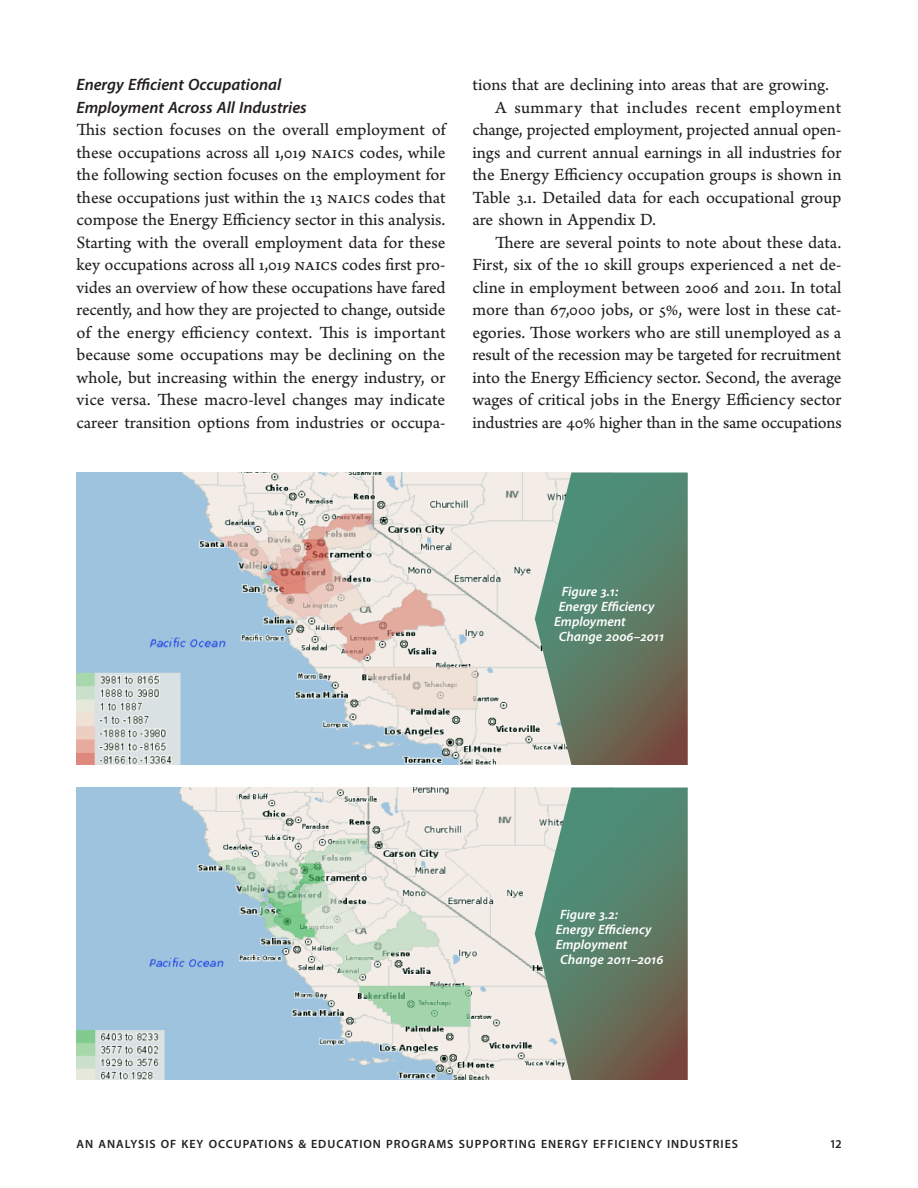
<style>
.page{position:relative;width:918px;height:1188px;background:#fff}
.page>*{position:absolute;margin:0;border:0;box-sizing:border-box;transform-origin:0 0}
.t1{font:18px/22.5px "Arno Pro Sm Text";color:#231f20;text-align:justify}
.Heading_3{font:italic 600 16.5px/22.5px "Myriad Pro";color:#231f20}
.t2{font:italic 600 13.5px "Myriad Pro";color:#fff}
.t3{font:600 12px "Myriad Pro";letter-spacing:.08em;color:#231f20}
</style>
<div class="page">
<svg style="left:76px;top:472px;width:459px;height:293px;background:#c6cfd6"></svg>
<svg style="left:76px;top:788px;width:459px;height:292px;background:#c1d2d8"></svg>
<svg style="left:535px;top:472px;width:153px;height:293px;background:#6d8774"></svg>
<svg style="left:535px;top:788px;width:153px;height:292px;background:#6d8774"></svg>
<p class="Heading_3" style="left:76px;top:73px;width:232px">Energy Efficient Occupational<br>Employment Across All Industries</p>
<p class="t1" style="left:76px;top:119px;width:371px">This section focuses on the overall employment of these occupations across all 1,019 naics codes, while the following section focuses on the employment for these occupations just within the 13 naics codes that compose the Energy Efficiency sector in this analysis.<br>Starting with the overall employment data for these key occupations across all 1,019 naics codes first pro&shy;vides an overview of how these occupations have fared recently, and how they are projected to change, outside of the energy efficiency context. This is important because some occupations may be declining on the whole, but increasing within the energy industry, or vice versa. These macro-level changes may indicate career transition options from industries or occupa-</p>
<p class="t1" style="left:472px;top:74px;width:358px">tions that are declining into areas that are growing.</p>
<p class="t1" style="left:472px;top:97px;width:371px;text-indent:23px">A summary that includes recent employment change, projected employment, projected annual open&shy;ings and current annual earnings in all industries for the Energy Efficiency occupation groups is shown in Table 3.1. Detailed data for each occupational group are shown in Appendix D.</p>
<p class="t1" style="left:472px;top:232px;width:371px;text-indent:22px">There are several points to note about these data.<br>First, six of the 10 skill groups experienced a net de&shy;cline in employment between 2006 and 2011. In total more than 67,000 jobs, or 5%, were lost in these cat&shy;egories. Those workers who are still unemployed as a result of the recession may be targeted for recruitment into the Energy Efficiency sector. Second, the average wages of critical jobs in the Energy Efficiency sector industries are 40% higher than in the same occupations</p>
<p class="t2" style="left:562px;top:583px;width:58px">Figure 3.1:</p>
<p class="t2" style="left:559px;top:598px;width:97px">Energy Efficiency</p>
<p class="t2" style="left:554px;top:613px;width:73px">Employment</p>
<p class="t2" style="left:559px;top:628px;width:107px">Change 2006–2011</p>
<p class="t2" style="left:560px;top:906px;width:59px">Figure 3.2:</p>
<p class="t2" style="left:556px;top:921px;width:97px">Energy Efficiency</p>
<p class="t2" style="left:556px;top:936px;width:73px">Employment</p>
<p class="t2" style="left:560px;top:951px;width:105px">Change 2011–2016</p>
<p class="t3" style="left:77px;top:1136px;width:663px">AN ANALYSIS OF KEY OCCUPATIONS &amp; EDUCATION PROGRAMS SUPPORTING ENERGY EFFICIENCY INDUSTRIES</p>
<p class="t3" style="left:831px;top:1136px;width:12px">12</p>
</div>
